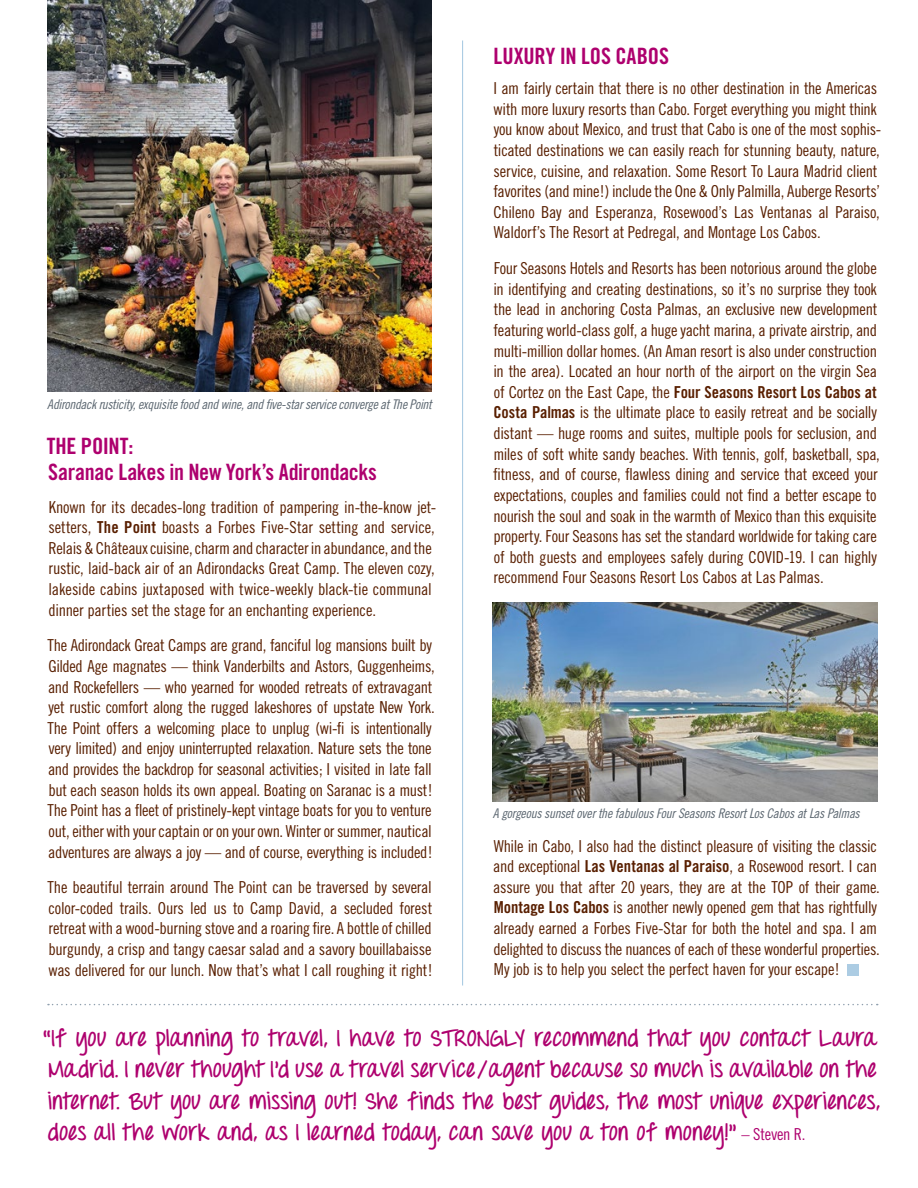
<style>
.page{position:relative;width:918px;height:1188px;background:#fff}
.page>*{position:absolute;margin:0;border:0;box-sizing:border-box;transform-origin:0 0}
.t1{font:700 22.8px/31.5px "Throw My Hands Upinthe Air";letter-spacing:.01em;color:#ae006e}
.t2{font:22.5px/25.5px "Trade Gothic Bold Cond Twenty";letter-spacing:-.01em;color:#ae006e}
.t3{font:16.5px/20.7px "Trade Gothic Cond Eighteen";letter-spacing:-.02em;color:#591f00}
.t4{font:16.5px "Trade Gothic Bold Cond Twenty";letter-spacing:-.005em;color:#591f00}
.t5{font:13.35px "Trade Gothic Cond Eighteen Obl";letter-spacing:-.02em;color:#5b6670}
.s1{font-family:"Trade Gothic Bold Cond Twenty"}
.s2{font-family:"Trade Gothic Cond Eighteen"}
.s3{font-family:"Trade Gothic Cond Eighteen";font-weight:400;font-size:16.5px}
</style>
<div class="page">
<hr style="left:462px;top:40px;width:1px;height:946px;background:#accce3">
<img style="left:47px;top:0;width:385px;height:392px">
<svg style="left:48px;top:1004px;width:830px;height:1px"></svg>
<div style="left:847px;top:964px;width:11px;height:11px;background:#accce3"></div>
<img style="left:493px;top:603px;width:385px;height:198px">
<p class="t5" style="left:47px;top:396px;width:386px">Adirondack rusticity, exquisite food and wine, and five-star service converge at The Point</p>
<h2 class="t2" style="left:47px;top:433px;width:332px">THE POINT:<br>Saranac Lakes in New York’s Adirondacks</h2>
<p class="t3" style="left:48px;top:496px;width:389px">Known for its decades-long tradition of pampering in-the-know jet&shy;setters, <span class="s1">The Point</span> boasts a Forbes Five-Star setting and service, Relais &amp; Châteaux cuisine, charm and character in abundance, and the rustic, laid-back air of an Adirondacks Great Camp. The eleven cozy, lakeside cabins juxtaposed with twice-weekly black-tie communal dinner parties set the stage for an enchanting experience.</p>
<p class="t3" style="left:48px;top:635px;width:389px">The Adirondack Great Camps are grand, fanciful log mansions built by Gilded Age magnates — think Vanderbilts and Astors, Guggenheims, and Rockefellers — who yearned for wooded retreats of extravagant yet rustic comfort along the rugged lakeshores of upstate New York.<br>The Point offers a welcoming place to unplug (wi-fi is intentionally very limited) and enjoy uninterrupted relaxation. Nature sets the tone and provides the backdrop for seasonal activities; I visited in late fall but each season holds its own appeal. Boating on Saranac is a must!<br>The Point has a fleet of pristinely-kept vintage boats for you to venture out, either with your captain or on your own. Winter or summer, nautical adventures are always a joy — and of course, everything is included!</p>
<p class="t3" style="left:48px;top:877px;width:387px;text-align:justify">The beautiful terrain around The Point can be traversed by several color-coded trails. Ours led us to Camp David, a secluded forest retreat with a wood-burning stove and a roaring fire. A bottle of chilled burgundy, a crisp and tangy caesar salad and a savory bouillabaisse was delivered for our lunch. Now that’s what I call roughing it right!</p>
<h2 class="t2" style="left:494px;top:44px;width:177px">LUXURY IN LOS CABOS</h2>
<p class="t3" style="left:493px;top:78px;width:390px">I am fairly certain that there is no other destination in the Americas with more luxury resorts than Cabo. Forget everything you might think you know about Mexico, and trust that Cabo is one of the most sophis&shy;ticated destinations we can easily reach for stunning beauty, nature, service, cuisine, and relaxation. Some Resort To Laura Madrid client favorites (and mine!) include the One &amp; Only Palmilla, Auberge Resorts’ Chileno Bay and Esperanza, Rosewood’s Las Ventanas al Paraiso, Waldorf’s The Resort at Pedregal, and Montage Los Cabos.</p>
<p class="t3" style="left:493px;top:258px;width:385px;text-align:justify">Four Seasons Hotels and Resorts has been notorious around the globe in identifying and creating destinations, so it’s no surprise they took the lead in anchoring Costa Palmas, an exclusive new development featuring world-class golf, a huge yacht marina, a private airstrip, and multi-million dollar homes. (An Aman resort is also under construction in the area). Located an hour north of the airport on the virgin Sea</p>
<p class="t4" style="left:494px;top:382px;width:385px"><span class="s2">of Cortez on the East Cape, the</span> Four Seasons Resort Los Cabos at</p>
<p class="t3" style="left:493px;top:402px;width:388px"><span class="s1">Costa Palmas</span> is the ultimate place to easily retreat and be socially distant — huge rooms and suites, multiple pools for seclusion, and miles of soft white sandy beaches. With tennis, golf, basketball, spa, fitness, and of course, flawless dining and service that exceed your expectations, couples and families could not find a better escape to nourish the soul and soak in the warmth of Mexico than this exquisite property. Four Seasons has set the standard worldwide for taking care of both guests and employees safely during COVID-19. I can highly recommend Four Seasons Resort Los Cabos at Las Palmas.</p>
<p class="t5" style="left:493px;top:806px;width:369px">A gorgeous sunset over the fabulous Four Seasons Resort Los Cabos at Las Palmas</p>
<p class="t3" style="left:493px;top:835px;width:388px">While in Cabo, I also had the distinct pleasure of visiting the classic and exceptional <span class="s1">Las Ventanas al Paraiso</span>, a Rosewood resort. I can assure you that after 20 years, they are at the TOP of their game.<br><span class="s1">Montage Los Cabos</span> is another newly opened gem that has rightfully already earned a Forbes Five-Star for both the hotel and spa. I am delighted to discuss the nuances of each of these wonderful properties.<br>My job is to help you select the perfect haven for your escape!</p>
<p class="t1" style="left:43px;top:1024px;width:839px">“If you are planning to travel, I have to STRONGLY recommend that you contact Laura Madrid. I never thought I’d use a travel service/agent because so much is available on the internet. But you are missing out! She finds the best guides, the most unique experiences, does all the work and, as I learned today, can save you a ton of money!” <span class="s3">– Steven R.</span></p>
</div>
